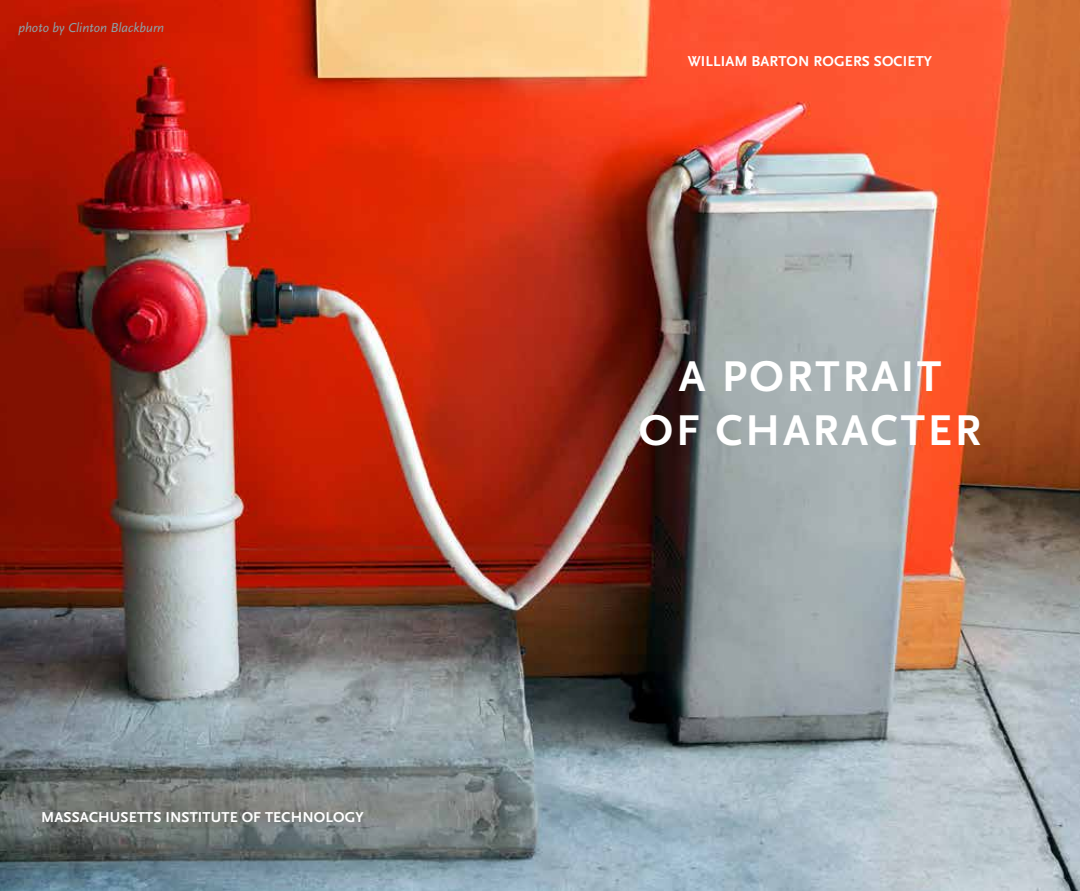
<style>
.page{position:relative;width:1080px;height:891px;background:#fff}
.page>*{position:absolute;margin:0;border:0;box-sizing:border-box;transform-origin:0 0}
.t1{font:700 45px/54px "Scala Sans OT";letter-spacing:.06em;color:#fff;text-align:center}
.t2{font:700 15px "Scala Sans OT";letter-spacing:.01em;color:#fff}
.t3{font:italic 13.5px "Scala Sans OT";color:#8ba4ab}
</style>
<div class="page">
<img style="left:0;top:0;width:1080px;height:891px">
<p class="t3" style="left:18px;top:20px;width:147px">photo by Clinton Blackburn</p>
<p class="t2" style="left:41px;top:809px;width:324px">MASSACHUSETTS INSTITUTE OF TECHNOLOGY</p>
<p class="t2" style="left:688px;top:52px;width:246px">WI LLIAM BARTON ROGERS SOCI ETY</p>
<h1 class="t1" style="left:639px;top:350px;width:344px">A PORTRAIT<br>OF CHARACTER</h1>
</div>
